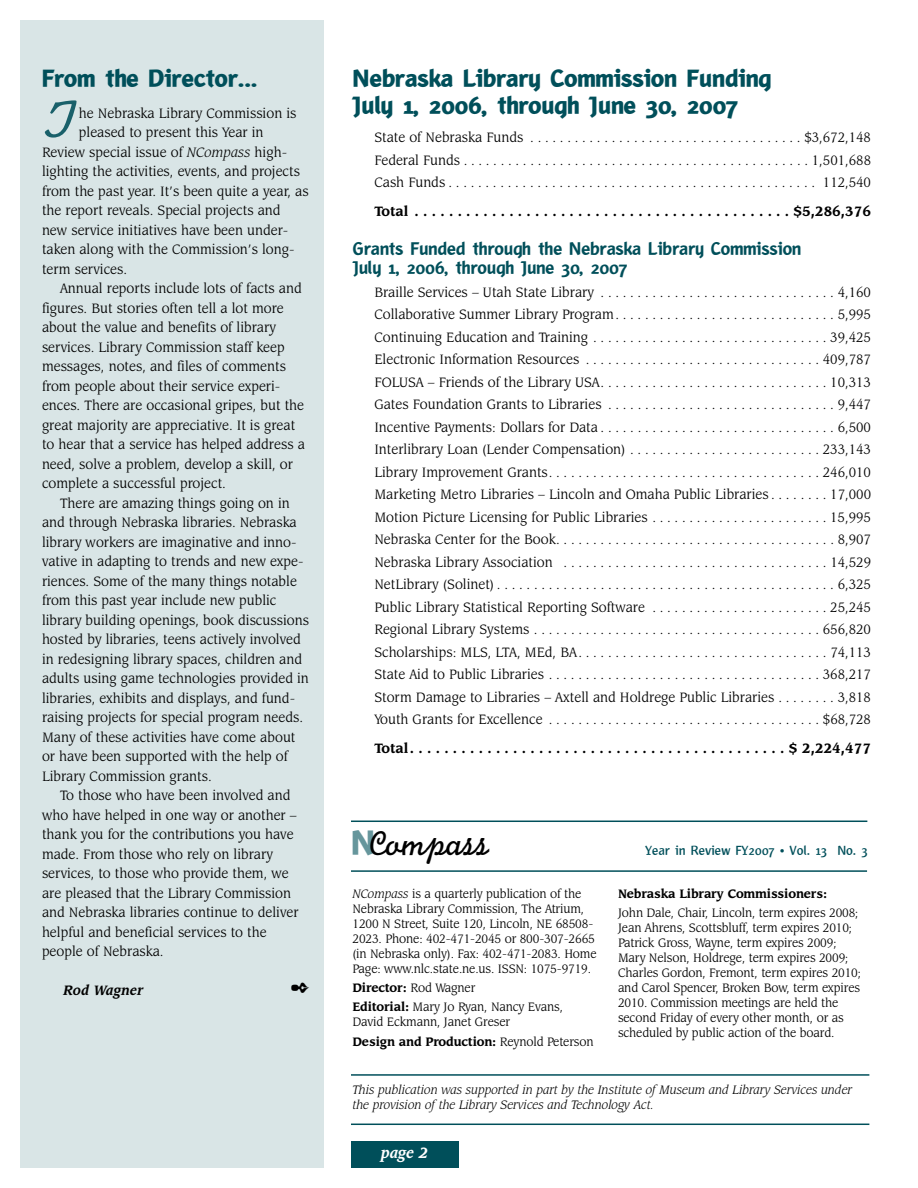
<style>
.page{position:relative;width:918px;height:1188px;background:#fff}
.page>*{position:absolute;margin:0;border:0;box-sizing:border-box;transform-origin:0 0}
.t1{font:55.2px "Monoline Script MT Std";color:#19606a}
.t2{font:36px "Monoline Script MT Std";letter-spacing:-.015em;color:#000}
.t3{font:900 25.5px/27px "Liga Sans LT Std";letter-spacing:-.005em;color:#004f5a}
.t4{font:800 18.75px/19.5px "Liga Sans LT Std";letter-spacing:-.01em;color:#004f5a}
.t5{font:italic 700 16.5px "Leawood IT Cby BT";color:#fff;scale:.92 1}
.t6{font:15px/22.5px "Leawood IT Cby BT";color:#000;text-align:justify;scale:.92 1}
.t7{font:700 15px "Leawood IT Cby BT";color:#000;scale:.92 1}
.t8{font:italic 700 15px "Leawood IT Cby BT";color:#000;scale:.92 1}
.t9{font:13.5px/15px "Leawood IT Cby BT";letter-spacing:-.01em;color:#000;scale:.92 1}
.t10{font:italic 13.5px/15px "Leawood IT Cby BT";letter-spacing:-.01em;color:#000;scale:.92 1}
.t11{font:700 13.5px "Leawood IT Cby BT";letter-spacing:-.015em;color:#000;scale:.92 1}
.t12{font:700 13.5px "Liga Sans LT Std";letter-spacing:-.01em;color:#004f5a}
.s1{font-style:italic}
.s2{font-family:"Liga Sans LT Std";font-weight:900;color:#66969c}
.s3{font-weight:700}
</style>
<div class="page">
<div style="left:20px;top:20px;width:304px;height:1148px;background:#d9e5e6"></div>
<div style="left:351px;top:1141px;width:108px;height:27px;background:#004f5a"></div>
<hr style="left:351px;top:1124px;width:518px;height:1px;background:#004f5a">
<hr style="left:351px;top:1074px;width:518px;height:2px;background:#004f5a">
<hr style="left:351px;top:870px;width:516px;height:2px;background:#004f5a">
<hr style="left:351px;top:821px;width:516px;height:1px;background:#004f5a">
<h3 class="t3" style="left:42px;top:67px;width:217px">From the Director...</h3>
<h1 class="t1" style="left:42px;top:101px;width:36px">T</h1>
<p class="t6" style="left:79px;top:103px;width:238px">he Nebraska Library Commission is</p>
<p class="t6" style="left:79px;top:123px;width:202px">pleased to present this Year in</p>
<p class="t6" style="left:42px;top:142px;width:268px">Review special issue of <span class="s1">NCompass</span> high-</p>
<p class="t6" style="left:42px;top:162px;width:282px">lighting the activities, events, and projects</p>
<p class="t6" style="left:42px;top:181px;width:291px">from the past year. It’s been quite a year, as</p>
<p class="t6" style="left:42px;top:201px;width:261px">the report reveals. Special projects and</p>
<p class="t6" style="left:42px;top:220px;width:269px">new service initiatives have been under-</p>
<p class="t6" style="left:42px;top:240px;width:276px">taken along with the Commission’s long-</p>
<p class="t6" style="left:42px;top:259px;width:94px">term services.</p>
<p class="t6" style="left:60px;top:279px;width:264px">Annual reports include lots of facts and</p>
<p class="t6" style="left:42px;top:298px;width:264px">figures. But stories often tell a lot more</p>
<p class="t6" style="left:42px;top:318px;width:256px">about the value and benefits of library</p>
<p class="t6" style="left:42px;top:337px;width:265px">services. Library Commission staff keep</p>
<p class="t6" style="left:42px;top:357px;width:267px">messages, notes, and files of comments</p>
<p class="t6" style="left:42px;top:376px;width:261px">from people about their service experi-</p>
<p class="t6" style="left:42px;top:396px;width:286px">ences. There are occasional gripes, but the</p>
<p class="t6" style="left:42px;top:415px;width:277px">great majority are appreciative. It is great</p>
<p class="t6" style="left:42px;top:435px;width:287px">to hear that a service has helped address a</p>
<p class="t6" style="left:42px;top:454px;width:274px">need, solve a problem, develop a skill, or</p>
<p class="t6" style="left:42px;top:474px;width:201px">complete a successful project.</p>
<p class="t6" style="left:60px;top:493px;width:251px">There are amazing things going on in</p>
<p class="t6" style="left:42px;top:513px;width:278px">and through Nebraska libraries. Nebraska</p>
<p class="t6" style="left:42px;top:532px;width:278px">library workers are imaginative and inno-</p>
<p class="t6" style="left:42px;top:552px;width:286px">vative in adapting to trends and new expe-</p>
<p class="t6" style="left:42px;top:571px;width:279px">riences. Some of the many things notable</p>
<p class="t6" style="left:42px;top:591px;width:256px">from this past year include new public</p>
<p class="t6" style="left:42px;top:610px;width:292px">library building openings, book discussions</p>
<p class="t6" style="left:42px;top:630px;width:283px">hosted by libraries, teens actively involved</p>
<p class="t6" style="left:42px;top:649px;width:284px">in redesigning library spaces, children and</p>
<p class="t6" style="left:42px;top:669px;width:292px">adults using game technologies provided in</p>
<p class="t6" style="left:42px;top:688px;width:277px">libraries, exhibits and displays, and fund-</p>
<p class="t6" style="left:42px;top:708px;width:285px">raising projects for special program needs.</p>
<p class="t6" style="left:42px;top:727px;width:277px">Many of these activities have come about</p>
<p class="t6" style="left:42px;top:747px;width:269px">or have been supported with the help of</p>
<p class="t6" style="left:42px;top:766px;width:186px">Library Commission grants.</p>
<p class="t6" style="left:60px;top:786px;width:252px">To those who have been involved and</p>
<p class="t6" style="left:42px;top:805px;width:278px">who have helped in one way or another –</p>
<p class="t6" style="left:42px;top:825px;width:275px">thank you for the contributions you have</p>
<p class="t6" style="left:42px;top:844px;width:253px">made. From those who rely on library</p>
<p class="t6" style="left:42px;top:864px;width:270px">services, to those who provide them, we</p>
<p class="t6" style="left:42px;top:883px;width:272px">are pleased that the Library Commission</p>
<p class="t6" style="left:42px;top:903px;width:281px">and Nebraska libraries continue to deliver</p>
<p class="t6" style="left:42px;top:922px;width:246px">helpful and beneficial services to the</p>
<p class="t6" style="left:42px;top:942px;width:134px">people of Nebraska.</p>
<p class="t8" style="left:64px;top:985px;width:88px">Rod Wagner</p>
<h3 class="t3" style="left:353px;top:67px;width:420px">Nebraska Library Commission Funding<br>July 1, 2006, through June 30, 2007</h3>
<p class="t6" style="left:374px;top:128px;width:541px">State of Nebraska Funds . . . . . . . . . . . . . . . . . . . . . . . . . . . . . . . . . . . . . $3,672,148<br>Federal Funds . . . . . . . . . . . . . . . . . . . . . . . . . . . . . . . . . . . . . . . . . . . . . . . 1,501,688<br>Cash Funds . . . . . . . . . . . . . . . . . . . . . . . . . . . . . . . . . . . . . . . . . . . . . . . . . . 112,540</p>
<p class="t7" style="left:374px;top:205px;width:541px">Total . . . . . . . . . . . . . . . . . . . . . . . . . . . . . . . . . . . . . . . . . . . . $5,286,376</p>
<p class="t4" style="left:353px;top:240px;width:450px">Grants Funded through the Nebraska Library Commission<br>July 1, 2006, through June 30, 2007</p>
<p class="t6" style="left:374px;top:282px;width:541px">Braille Services – Utah State Library . . . . . . . . . . . . . . . . . . . . . . . . . . . . . . . . 4,160<br>Collaborative Summer Library Program. . . . . . . . . . . . . . . . . . . . . . . . . . . . . . 5,995<br>Continuing Education and Training . . . . . . . . . . . . . . . . . . . . . . . . . . . . . . . . 39,425<br>Electronic Information Resources . . . . . . . . . . . . . . . . . . . . . . . . . . . . . . . . 409,787<br>FOLUSA – Friends of the Library USA. . . . . . . . . . . . . . . . . . . . . . . . . . . . . . . 10,313<br>Gates Foundation Grants to Libraries . . . . . . . . . . . . . . . . . . . . . . . . . . . . . . . 9,447<br>Incentive Payments: Dollars for Data . . . . . . . . . . . . . . . . . . . . . . . . . . . . . . . . 6,500<br>Interlibrary Loan (Lender Compensation) . . . . . . . . . . . . . . . . . . . . . . . . . . 233,143<br>Library Improvement Grants. . . . . . . . . . . . . . . . . . . . . . . . . . . . . . . . . . . . . 246,010<br>Marketing Metro Libraries – Lincoln and Omaha Public Libraries . . . . . . . . 17,000<br>Motion Picture Licensing for Public Libraries . . . . . . . . . . . . . . . . . . . . . . . . 15,995<br>Nebraska Center for the Book. . . . . . . . . . . . . . . . . . . . . . . . . . . . . . . . . . . . . . 8,907<br>Nebraska Library Association . . . . . . . . . . . . . . . . . . . . . . . . . . . . . . . . . . . . 14,529<br>NetLibrary (Solinet) . . . . . . . . . . . . . . . . . . . . . . . . . . . . . . . . . . . . . . . . . . . . . . 6,325<br>Public Library Statistical Reporting Software . . . . . . . . . . . . . . . . . . . . . . . . 25,245<br>Regional Library Systems . . . . . . . . . . . . . . . . . . . . . . . . . . . . . . . . . . . . . . . 656,820<br>Scholarships: MLS, LTA, MEd, BA. . . . . . . . . . . . . . . . . . . . . . . . . . . . . . . . . . 74,113<br>State Aid to Public Libraries . . . . . . . . . . . . . . . . . . . . . . . . . . . . . . . . . . . . . 368,217<br>Storm Damage to Libraries – Axtell and Holdrege Public Libraries . . . . . . . . 3,818<br>Youth Grants for Excellence . . . . . . . . . . . . . . . . . . . . . . . . . . . . . . . . . . . . . $68,728</p>
<p class="t7" style="left:374px;top:742px;width:541px">Total. . . . . . . . . . . . . . . . . . . . . . . . . . . . . . . . . . . . . . . . . . . . $ 2,224,477</p>
<h2 class="t2" style="left:352px;top:831px;width:139px"><span class="s2">N</span>Compass</h2>
<p class="t9" style="left:352px;top:887px;width:267px"><span class="s1">NCompass</span> is a quarterly publication of the Nebraska Library Commission, The Atrium, 1200 N Street, Suite 120, Lincoln, NE 68508- 2023. Phone: 402-471-2045 or 800-307-2665 (in Nebraska only). Fax: 402-471-2083. Home Page: www.nlc.state.ne.us. ISSN: 1075-9719.</p>
<p class="t9" style="left:352px;top:979px;width:230px;line-height:19.4px"><span class="s3">Director:</span> Rod Wagner<br><span class="s3">Editorial:</span> Mary Jo Ryan, Nancy Evans,</p>
<p class="t9" style="left:352px;top:1014px;width:264px;line-height:19.4px">David Eckmann, Janet Greser<br><span class="s3">Design and Production:</span> Reynold Peterson</p>
<p class="t12" style="left:645px;top:845px;width:224px">Year in Review FY2007 • Vol. 13 No. 3</p>
<p class="t11" style="left:618px;top:888px;width:229px">Nebraska Library Commissioners:</p>
<p class="t9" style="left:618px;top:906px;width:266px">John Dale, Chair, Lincoln, term expires 2008; Jean Ahrens, Scottsbluff, term expires 2010; Patrick Gross, Wayne, term expires 2009; Mary Nelson, Holdrege, term expires 2009; Charles Gordon, Fremont, term expires 2010; and Carol Spencer, Broken Bow, term expires 2010. Commission meetings are held the second Friday of every other month, or as scheduled by public action of the board.</p>
<p class="t10" style="left:352px;top:1084px;width:545px">This publication was supported in part by the Institute of Museum and Library Services under the provision of the Library Services and Technology Act.</p>
<p class="t5" style="left:381px;top:1146px;width:53px">page 2</p>
</div>
